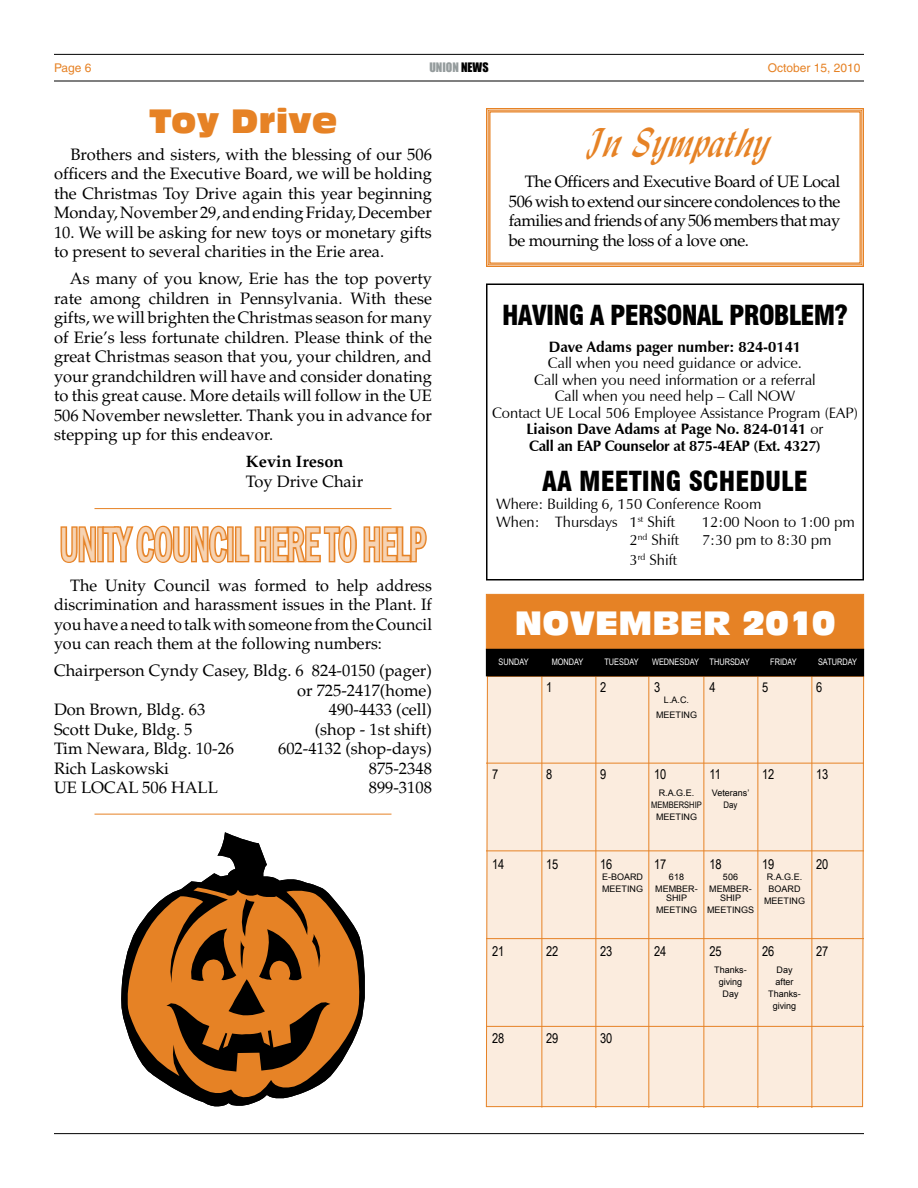
<style>
.page{position:relative;width:918px;height:1188px;background:#fff}
.page>*{position:absolute;margin:0;border:0;box-sizing:border-box;transform-origin:0 0}
.t1{font:500 condensed 49.5px "Franklin Gothic";color:#f6d3b3;scale:.67 1}
.t2{font:39px "Lydian Cursive BT";color:#e68225}
.t3{font:33px "Antique Olive Compact";color:#fff}
.t4{font:33px "Antique Olive Compact";color:#e68225}
.t5{font:900 condensed 27px "Swiss 721 BT";letter-spacing:-.03em;color:#000}
.t6{font:900 condensed 27px "Swiss 721 BT";color:#000}
.t7{font:16.5px/19.5px "Palatino";color:#000;text-align:justify}
.t8{font:700 16.5px "Palatino";color:#000}
.t9{font:15px/16.5px "Zapf Humanist 601 BT";color:#000;text-align:center}
.t10{font:700 15px "Zapf Humanist 601 BT";color:#000}
.t11{font:13.5px "Arial Narrow";color:#000}
.t12{font:12px "Helvetica";color:#e68225}
.t13{font:12px "Impact";color:#959c9d}
.t14{font:9px/15px "Arial";color:#000;text-align:center}
.t15{font:9px "Arial Narrow";color:#fff}
.t16{font:9px "Arial";color:#000;scale:.84 1}
.t17{font:9px "Arial";color:#000;scale:.87 1}
.s1{color:#000}
.s2{font-weight:700}
</style>
<div class="page">
<svg style="left:486px;top:108px;width:378px;height:159px"></svg>
<div style="left:489px;top:111px;width:372px;height:153px;border:1px solid #e68225"></div>
<div style="left:486px;top:676px;width:378px;height:431px;background:#fbecde"></div>
<div style="left:486px;top:594px;width:378px;height:56px;background:#e68225;border:1px solid #e68225"></div>
<hr style="left:542px;top:675px;width:1px;height:433px;background:#e68225">
<hr style="left:596px;top:675px;width:1px;height:433px;background:#e68225">
<hr style="left:648px;top:674px;width:1px;height:434px;background:#e68225">
<hr style="left:758px;top:674px;width:1px;height:434px;background:#e68225">
<hr style="left:704px;top:675px;width:1px;height:433px;background:#e68225">
<hr style="left:812px;top:674px;width:1px;height:434px;background:#e68225">
<hr style="left:486px;top:763px;width:378px;height:1px;background:#e68225">
<hr style="left:486px;top:850px;width:378px;height:1px;background:#e68225">
<hr style="left:486px;top:938px;width:378px;height:1px;background:#e68225">
<hr style="left:486px;top:1026px;width:378px;height:1px;background:#e68225">
<div style="left:486px;top:649px;width:378px;height:27px;background:#000"></div>
<hr style="left:54px;top:54px;width:810px;height:1px;background:#000">
<hr style="left:54px;top:81px;width:810px;height:1px;background:#000">
<div style="left:486px;top:284px;width:378px;height:296px;border:2px solid #000"></div>
<hr style="left:94px;top:508px;width:297px;height:1px;background:#e68225">
<svg style="left:60px;top:525px;width:367px;height:38px"></svg>
<hr style="left:94px;top:814px;width:297px;height:1px;background:#e68225">
<svg style="left:121px;top:832px;width:244px;height:274px"></svg>
<svg style="left:128px;top:888px;width:231px;height:209px;fill:#e68225"></svg>
<svg style="left:210px;top:842px;width:49px;height:48px"></svg>
<svg style="left:265px;top:881px;width:12px;height:9px"></svg>
<svg style="left:166px;top:899px;width:164px;height:173px;background:#a35c1a"></svg>
<hr style="left:54px;top:1133px;width:810px;height:1px;background:#000">
<p class="t12" style="left:54px;top:61px;width:39px">Page 6</p>
<p class="t13" style="left:429px;top:58px;width:61px">UNION <span class="s1">NEWS</span></p>
<p class="t12" style="left:768px;top:61px;width:94px">October 15, 2010</p>
<h3 class="t4" style="left:149px;top:101px;width:190px">Toy Drive</h3>
<p class="t7" style="left:54px;top:145px;width:380px;text-indent:16px">Brothers and sisters, with the blessing of our 506 officers and the Executive Board, we will be holding the Christmas Toy Drive again this year beginning Monday, November 29, and ending Friday, December</p>
<p class="t7" style="left:54px;top:223px;width:379px">10. We will be asking for new toys or monetary gifts to present to several charities in the Erie area.</p>
<p class="t7" style="left:54px;top:269px;width:380px;text-indent:16px">As many of you know, Erie has the top poverty rate among children in Pennsylvania. With these gifts, we will brighten the Christmas season for many of Erie’s less fortunate children. Please think of the great Christmas season that you, your children, and your grandchildren will have and consider donating to this great cause. More details will follow in the UE 506 November newsletter. Thank you in advance for stepping up for this endeavor.</p>
<p class="t8" style="left:246px;top:452px;width:99px">Kevin Ireson</p>
<p class="t7" style="left:246px;top:472px;width:119px">Toy Drive Chair</p>
<h1 class="t1" style="left:60px;top:512px;width:548px">UNITY COUNCIL HERE TO HELP</h1>
<p class="t7" style="left:54px;top:576px;width:380px;text-indent:16px">The Unity Council was formed to help address discrimination and harassment issues in the Plant. If you have a need to talk with someone from the Council you can reach them at the following numbers:</p>
<p class="t7" style="left:54px;top:661px;width:379px">Chairperson Cyndy Casey, Bldg. 6 824-0150 (pager)</p>
<p class="t7" style="left:297px;top:681px;width:136px">or 725-2417(home)</p>
<p class="t7" style="left:54px;top:700px;width:153px">Don Brown, Bldg. 63</p>
<p class="t7" style="left:329px;top:700px;width:105px">490-4433 (cell)</p>
<p class="t7" style="left:54px;top:720px;width:140px">Scott Duke, Bldg. 5</p>
<p class="t7" style="left:315px;top:720px;width:119px">(shop - 1st shift)</p>
<p class="t7" style="left:54px;top:739px;width:182px">Tim Newara, Bldg. 10-26</p>
<p class="t7" style="left:278px;top:739px;width:155px">602-4132 (shop-days)</p>
<p class="t7" style="left:54px;top:759px;width:117px">Rich Laskowski</p>
<p class="t7" style="left:369px;top:759px;width:65px">875-2348</p>
<p class="t7" style="left:54px;top:778px;width:165px">UE LOCAL 506 HALL</p>
<p class="t7" style="left:369px;top:778px;width:65px">899-3108</p>
<h2 class="t2" style="left:588px;top:117px;width:185px">In Sympathy</h2>
<p class="t7" style="left:509px;top:172px;width:333px;text-indent:16px">The Officers and Executive Board of UE Local 506 wish to extend our sincere condolences to the families and friends of any 506 members that may be mourning the loss of a love one.</p>
<h3 class="t5" style="left:502px;top:299px;width:347px">HAVING A PERSONAL PROBLEM?</h3>
<p class="t10" style="left:549px;top:337px;width:254px">Dave Adams pager number: 824-0141</p>
<p class="t9" style="left:492px;top:355px;width:367px">Call when you need guidance or advice.<br>Call when you need information or a referral<br>Call when you need help – Call NOW<br>Contact UE Local 506 Employee Assistance Program (EAP)<br><span class="s2">Liaison Dave Adams at Page No. 824-0141</span> or<br><span class="s2">Call an EAP Counselor at 875-4EAP (Ext. 4327)</span></p>
<h3 class="t6" style="left:542px;top:465px;width:267px">AA MEETING SCHEDULE</h3>
<p class="t9" style="left:496px;top:495px;width:267px;line-height:18px;text-align:left">Where: Building 6, 150 Conference Room<br>When: Thursdays 1<sup>st</sup> Shift</p>
<p class="t9" style="left:702px;top:514px;width:154px">12:00 Noon to 1:00 pm</p>
<p class="t9" style="left:629px;top:532px;width:51px">2<sup>nd</sup> Shift</p>
<p class="t9" style="left:702px;top:532px;width:131px">7:30 pm to 8:30 pm</p>
<p class="t9" style="left:629px;top:551px;width:49px">3<sup>rd</sup> Shift</p>
<h3 class="t3" style="left:515px;top:603px;width:322px">NOVEMBER 2010</h3>
<p class="t15" style="left:498px;top:655px;width:32px">SUNDAY</p>
<p class="t15" style="left:552px;top:655px;width:33px">MONDAY</p>
<p class="t15" style="left:604px;top:655px;width:36px">TUESDAY</p>
<p class="t15" style="left:652px;top:655px;width:99px">WEDNESDAY THURSDAY</p>
<p class="t15" style="left:770px;top:655px;width:28px">FRIDAY</p>
<p class="t15" style="left:818px;top:655px;width:41px">SATURDAY</p>
<p class="t11" style="left:546px;top:677px;width:8px">1</p>
<p class="t11" style="left:600px;top:677px;width:8px">2</p>
<p class="t11" style="left:654px;top:677px;width:8px">3</p>
<p class="t11" style="left:709px;top:677px;width:8px">4</p>
<p class="t11" style="left:762px;top:677px;width:8px">5</p>
<p class="t11" style="left:816px;top:677px;width:8px">6</p>
<p class="t14" style="left:656px;top:693px;width:43px">L.A.C.<br>MEETING</p>
<p class="t11" style="left:492px;top:764px;width:8px">7</p>
<p class="t11" style="left:546px;top:764px;width:8px">8</p>
<p class="t11" style="left:600px;top:764px;width:8px">9</p>
<p class="t11" style="left:654px;top:764px;width:14px">10</p>
<p class="t11" style="left:709px;top:764px;width:13px">11</p>
<p class="t11" style="left:762px;top:764px;width:14px">12</p>
<p class="t11" style="left:816px;top:764px;width:14px">13</p>
<p class="t14" style="left:659px;top:786px;width:37px">R.A.G.E.</p>
<p class="t14" style="left:712px;top:786px;width:39px">Veterans’</p>
<p class="t16" style="left:651px;top:799px;width:62px">MEMBERSHIP</p>
<p class="t17" style="left:724px;top:799px;width:18px">Day</p>
<p class="t14" style="left:656px;top:810px;width:43px">MEETING</p>
<p class="t11" style="left:492px;top:854px;width:14px">14</p>
<p class="t11" style="left:546px;top:854px;width:14px">15</p>
<p class="t11" style="left:600px;top:854px;width:14px">16</p>
<p class="t11" style="left:654px;top:854px;width:14px">17</p>
<p class="t11" style="left:709px;top:854px;width:14px">18</p>
<p class="t11" style="left:762px;top:854px;width:14px">19</p>
<p class="t11" style="left:816px;top:854px;width:14px">20</p>
<p class="t14" style="left:602px;top:870px;width:43px">E-BOARD</p>
<p class="t14" style="left:669px;top:870px;width:17px">618</p>
<p class="t14" style="left:723px;top:870px;width:17px">506</p>
<p class="t14" style="left:767px;top:870px;width:37px">R.A.G.E.</p>
<p class="t14" style="left:602px;top:882px;width:43px">MEETING</p>
<p class="t14" style="left:655px;top:882px;width:44px">MEMBER-</p>
<p class="t14" style="left:709px;top:882px;width:44px">MEMBER-</p>
<p class="t14" style="left:769px;top:882px;width:34px">BOARD</p>
<p class="t14" style="left:666px;top:891px;width:23px">SHIP</p>
<p class="t14" style="left:720px;top:891px;width:23px">SHIP</p>
<p class="t14" style="left:764px;top:894px;width:43px">MEETING</p>
<p class="t14" style="left:656px;top:903px;width:100px">MEETING MEETINGS</p>
<p class="t11" style="left:492px;top:941px;width:14px">21</p>
<p class="t11" style="left:546px;top:941px;width:14px">22</p>
<p class="t11" style="left:600px;top:941px;width:14px">23</p>
<p class="t11" style="left:654px;top:941px;width:14px">24</p>
<p class="t11" style="left:709px;top:941px;width:14px">25</p>
<p class="t11" style="left:762px;top:941px;width:14px">26</p>
<p class="t11" style="left:816px;top:941px;width:14px">27</p>
<p class="t11" style="left:492px;top:1028px;width:14px">28</p>
<p class="t11" style="left:546px;top:1028px;width:14px">29</p>
<p class="t11" style="left:600px;top:1028px;width:14px">30</p>
<p class="t14" style="left:714px;top:963px;width:34px">Thanks-</p>
<p class="t14" style="left:777px;top:963px;width:18px">Day</p>
<p class="t14" style="left:719px;top:975px;width:25px">giving</p>
<p class="t14" style="left:776px;top:975px;width:20px">after</p>
<p class="t14" style="left:723px;top:987px;width:18px">Day</p>
<p class="t14" style="left:768px;top:988px;width:34px;line-height:12px">Thanks&shy;giving</p>
</div>
